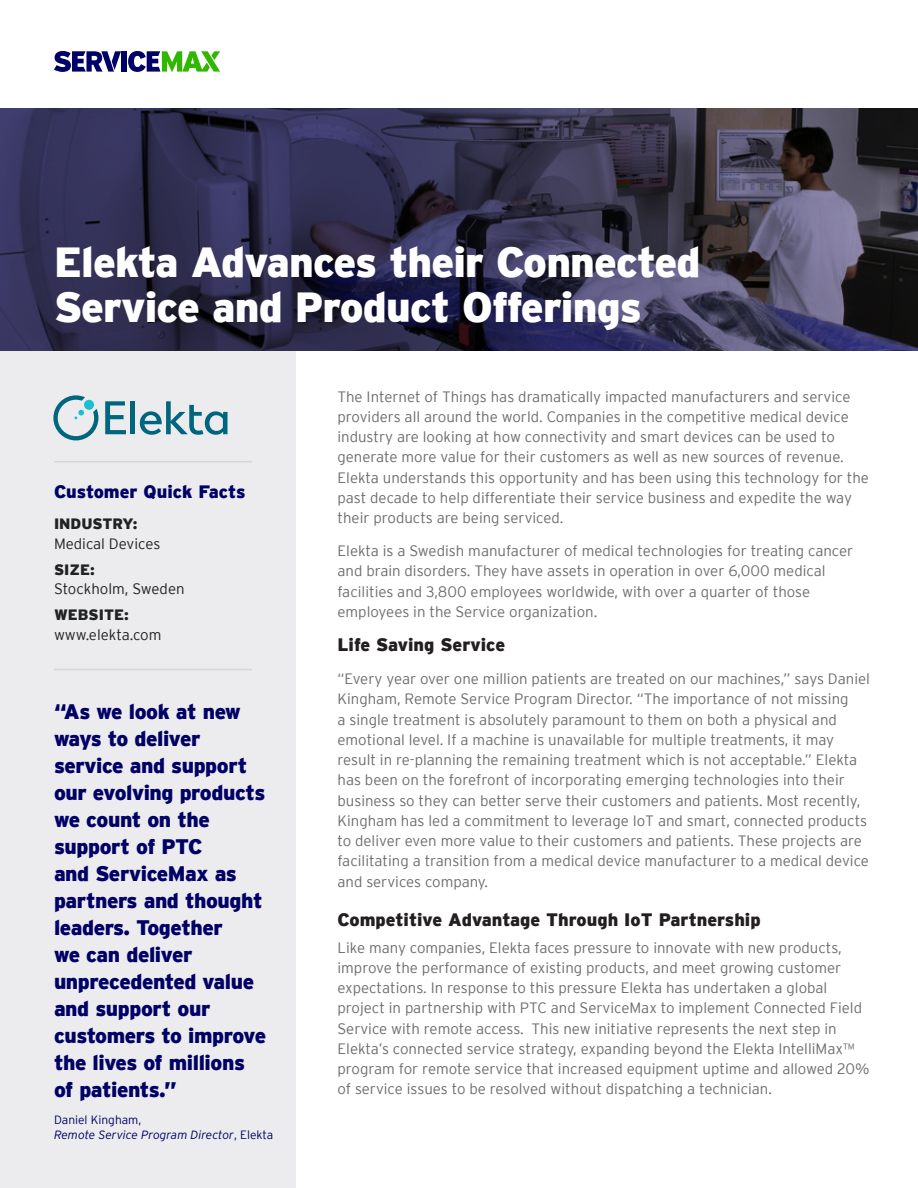
<style>
.page{position:relative;width:918px;height:1188px;background:#fff}
.page>*{position:absolute;margin:0;border:0;box-sizing:border-box;transform-origin:0 0}
.t1{font:900 42px "Interstate";letter-spacing:-.02em;color:#fff}
.Quote_Blue{font:900 21px/27px "Interstate";letter-spacing:-.02em;color:#006}
.Subhead_Black{font:900 18px "Interstate";color:#231f20}
.Subhead_Black-2{font:900 18px "Interstate";color:#006}
.body{font:900 18px "Interstate";color:#231f20}
.body-2{font:300 15px/20.2px "Interstate";color:#6c6d70}
.bullets_sidebar_no_d{font:300 15px/19.5px "Interstate";color:#212322}
.t2{font:italic 300 12px/15px "Interstate";color:#006}
.s1{font-weight:900}
.s2{font-style:normal}
</style>
<div class="page">
<div style="left:0;top:343px;width:296px;height:845px;background:#ececee"></div>
<svg style="left:0;top:108px;width:918px;height:243px;background:#35334f"></svg>
<hr style="left:54px;top:461px;width:198px;height:1px;background:#939598">
<hr style="left:54px;top:669px;width:198px;height:1px;background:#939598">
<div style="left:122px;top:51px;width:5px;height:21px;background:#006"></div>
<svg style="left:54px;top:51px;width:67px;height:21px"></svg>
<svg style="left:128px;top:51px;width:92px;height:21px"></svg>
<svg style="left:105px;top:401px;width:21px;height:33px"></svg>
<hr style="left:131px;top:401px;width:4px;height:33px;background:#00667d">
<svg style="left:140px;top:401px;width:88px;height:34px"></svg>
<svg style="left:53px;top:395px;width:45px;height:45px"></svg>
<div style="left:84px;top:400px;width:10px;height:10px;background:#1cbed2;border-radius:50%"></div>
<p class="t1" style="left:54px;top:238px;width:648px">Elekta Advances their Connected</p>
<p class="t1" style="left:54px;top:283px;width:589px">Service and Product Offerings</p>
<p class="Subhead_Black-2" style="left:54px;top:481px;width:193px">Customer Quick Facts</p>
<p class="bullets_sidebar_no_d" style="left:54px;top:514px;width:108px"><span class="s1">INDUSTRY:<br></span>Medical Devices</p>
<p class="bullets_sidebar_no_d" style="left:54px;top:560px;width:132px"><span class="s1">SIZE:<br></span>Stockholm, Sweden</p>
<p class="bullets_sidebar_no_d" style="left:54px;top:605px;width:109px"><span class="s1">WEBSITE: </span>www.elekta.com</p>
<p class="Quote_Blue" style="left:54px;top:698px;width:214px">“As we look at new ways to deliver service and support our evolving products we count on the support of PTC<br>and ServiceMax as partners and thought leaders. Together<br>we can deliver unprecedented value and support our customers to improve the lives of millions of patients.”</p>
<p class="t2" style="left:54px;top:1112px;width:221px"><span class="s2">Daniel Kingham,<br></span>Remote Service Program Director<span class="s2">, Elekta</span></p>
<p class="body-2" style="left:338px;top:386px;width:533px">The Internet of Things has dramatically impacted manufacturers and service providers all around the world. Companies in the competitive medical device industry are looking at how connectivity and smart devices can be used to generate more value for their customers as well as new sources of revenue.<br>Elekta understands this opportunity and has been using this technology for the past decade to help differentiate their service business and expedite the way their products are being serviced.</p>
<p class="body-2" style="left:338px;top:541px;width:517px">Elekta is a Swedish manufacturer of medical technologies for treating cancer and brain disorders. They have assets in operation in over 6,000 medical facilities and 3,800 employees worldwide, with over a quarter of those employees in the Service organization.</p>
<p class="body" style="left:338px;top:634px;width:169px">Life Saving Service</p>
<p class="body-2" style="left:338px;top:668px;width:534px">“Every year over one million patients are treated on our machines,” says Daniel Kingham, Remote Service Program Director. “The importance of not missing<br>a single treatment is absolutely paramount to them on both a physical and emotional level. If a machine is unavailable for multiple treatments, it may result in re-planning the remaining treatment which is not acceptable.” Elekta has been on the forefront of incorporating emerging technologies into their business so they can better serve their customers and patients. Most recently, Kingham has led a commitment to leverage IoT and smart, connected products to deliver even more value to their customers and patients. These projects are facilitating a transition from a medical device manufacturer to a medical device and services company.</p>
<p class="Subhead_Black" style="left:338px;top:910px;width:425px">Competitive Advantage Through IoT Partnership</p>
<p class="body-2" style="left:338px;top:937px;width:534px">Like many companies, Elekta faces pressure to innovate with new products, improve the performance of existing products, and meet growing customer expectations. In response to this pressure Elekta has undertaken a global project in partnership with PTC and ServiceMax to implement Connected Field Service with remote access. This new initiative represents the next step in Elekta’s connected service strategy, expanding beyond the Elekta IntelliMax™ program for remote service that increased equipment uptime and allowed 20% of service issues to be resolved without dispatching a technician.</p>
</div>
